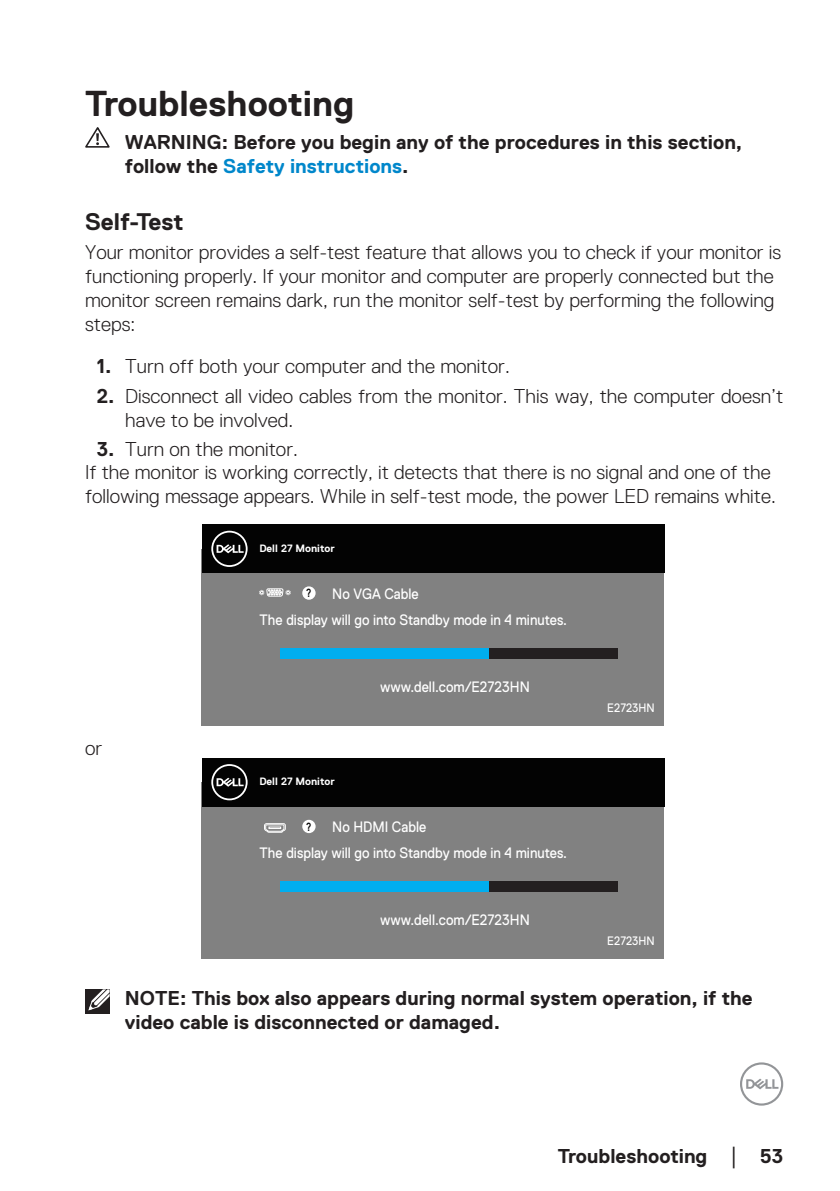
<style>
.page{position:relative;width:840px;height:1191px;background:#fff}
.page>*{position:absolute;margin:0;border:0;box-sizing:border-box;transform-origin:0 0}
.Head1{font:700 36px "Dell Replica";color:#231f20}
.Head2{font:700 24px "Dell Replica";color:#231f20}
.text{font:300 20px/24px "Dell Replica";color:#231f20}
.text-2{font:700 20px/24px "Dell Replica";color:#231f20}
.t1{font:15px/26px "Dell Replica";color:#fff;scale:.92 1}
.t2{font:12.2px "Dell Replica";color:#fff;scale:.92 1}
.t3{font:700 11.4px "Arial";color:#030303;scale:.73 1}
.t4{font:700 10.6px "Dell Replica";color:#fff}
.s1{color:#0087cb}
.s2{font-weight:700}
.s3{font-family:"Times New Roman";font-weight:400;font-size:18px}
</style>
<div class="page">
<svg style="left:740px;top:1062px;width:42px;height:43px"></svg>
<svg style="left:85px;top:127px;width:25px;height:21px"></svg>
<div style="left:202px;top:549px;width:461px;height:176px;background:#818181"></div>
<div style="left:202px;top:524px;width:461px;height:49px;background:#030303"></div>
<svg style="left:211px;top:531px;width:36px;height:36px"></svg>
<div style="left:281px;top:648px;width:336px;height:10px;background:#231f20"></div>
<div style="left:302px;top:586px;width:13px;height:14px;background:#fff;border-radius:50%"></div>
<div style="left:281px;top:648px;width:207px;height:10px;background:#00aeef"></div>
<svg style="left:259px;top:588px;width:31px;height:9px"></svg>
<div style="left:202px;top:782px;width:461px;height:177px;background:#818181"></div>
<div style="left:202px;top:758px;width:461px;height:48px;background:#030303"></div>
<svg style="left:211px;top:764px;width:36px;height:36px"></svg>
<div style="left:281px;top:881px;width:336px;height:11px;background:#231f20"></div>
<div style="left:302px;top:820px;width:13px;height:13px;background:#fff;border-radius:50%"></div>
<div style="left:281px;top:881px;width:207px;height:11px;background:#00aeef"></div>
<svg style="left:264px;top:823px;width:22px;height:10px"></svg>
<div style="left:85px;top:989px;width:24px;height:24px;background:#231f20"></div>
<svg style="left:88px;top:989px;width:22px;height:22px"></svg>
<p class="Head1" style="left:85px;top:83px;width:270px">Troubleshooting</p>
<p class="text-2" style="left:125px;top:130px;width:618px">WARNING: Before you begin any of the procedures in this section, follow the <span class="s1">Safety instructions</span>.</p>
<p class="Head2" style="left:85px;top:209px;width:100px">Self-Test</p>
<p class="text" style="left:85px;top:240px;width:697px">Your monitor provides a self-test feature that allows you to check if your monitor is functioning properly. If your monitor and computer are properly connected but the monitor screen remains dark, run the monitor self-test by performing the following steps:</p>
<p class="text" style="left:97px;top:354px;width:414px"><span class="s2">1.</span> Turn off both your computer and the monitor.</p>
<p class="text" style="left:125px;top:384px;width:659px;text-indent:-28px"><span class="s2">2.</span> Disconnect all video cables from the monitor. This way, the computer doesn’t have to be involved.</p>
<p class="text" style="left:97px;top:437px;width:202px"><span class="s2">3.</span> Turn on the monitor.</p>
<p class="text" style="left:85px;top:460px;width:692px">If the monitor is working correctly, it detects that there is no signal and one of the following message appears. While in self-test mode, the power LED remains white.</p>
<p class="t4" style="left:259px;top:542px;width:77px">Dell 27 Monitor</p>
<p class="t1" style="left:259px;top:581px;width:335px;text-indent:73px">No VGA Cable<br>The display will go into Standby mode in 4 minutes.</p>
<p class="t3" style="left:306px;top:585px;width:9px">?</p>
<p class="text" style="left:85px;top:736px;width:19px">or</p>
<p class="t1" style="left:380px;top:674px;width:164px">www.dell.com/E2723HN</p>
<p class="t4" style="left:259px;top:776px;width:77px">Dell 27 Monitor</p>
<p class="t1" style="left:259px;top:814px;width:335px;text-indent:73px">No HDMI Cable<br>The display will go into Standby mode in 4 minutes.</p>
<p class="t3" style="left:306px;top:818px;width:9px">?</p>
<p class="t1" style="left:380px;top:907px;width:164px">www.dell.com/E2723HN</p>
<p class="t2" style="left:607px;top:701px;width:53px">E2723HN</p>
<p class="t2" style="left:607px;top:934px;width:53px">E2723HN</p>
<p class="text-2" style="left:125px;top:986px;width:629px">NOTE: This box also appears during normal system operation, if the video cable is disconnected or damaged.</p>
<p class="text-2" style="left:557px;top:1143px;width:227px">Troubleshooting <span class="s3">│</span> 53</p>
</div>
